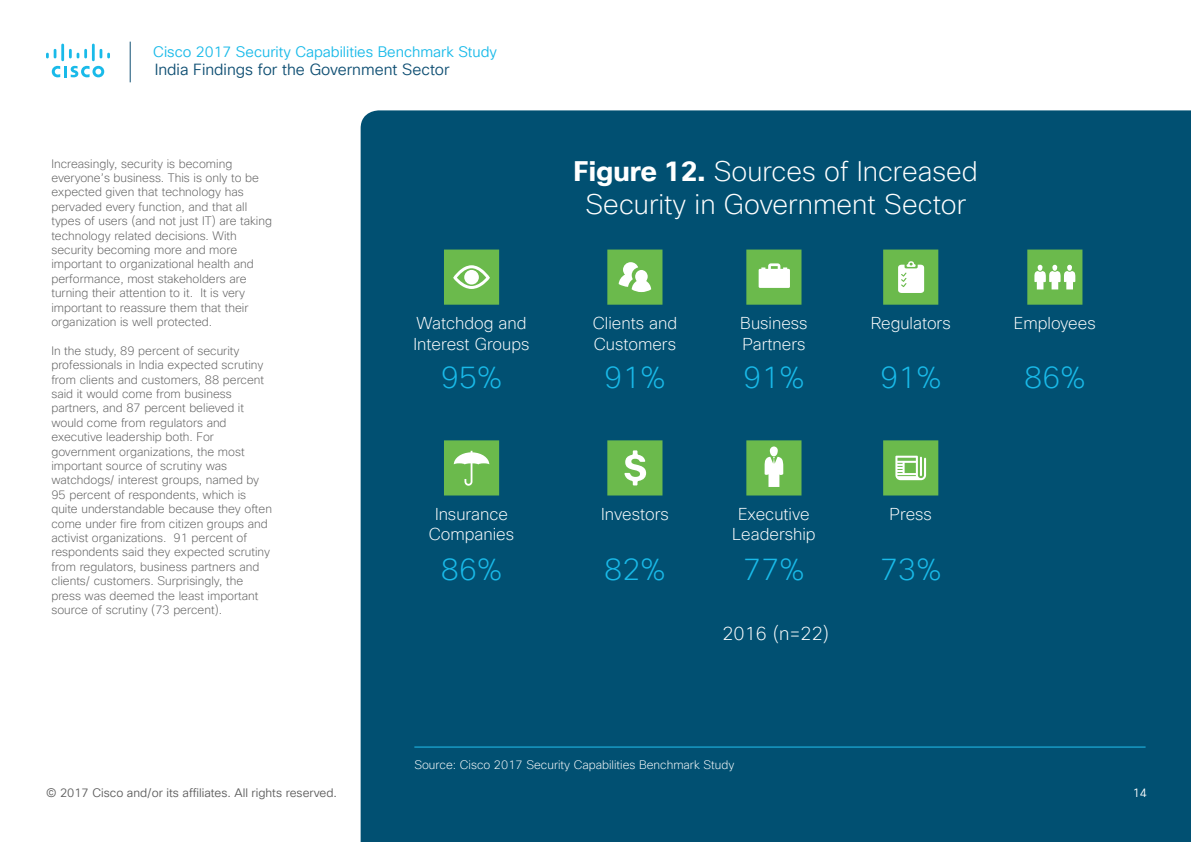
<style>
.page{position:relative;width:1191px;height:842px;background:#fff}
.page>*{position:absolute;margin:0;border:0;box-sizing:border-box;transform-origin:0 0}
.t1{font:200 30.3px "Cisco Sans TT";color:#19bae9}
.t2{font:200 27.6px/33.1px "Cisco Sans TT";color:#fff;text-align:center}
.t3{font:200 18.6px "Cisco Sans TT";color:#fff}
.t4{font:200 16.8px/20.2px "Cisco Sans TT";color:#fff}
.t5{font:15.7px "Cisco Sans TT Light";color:#0f4f73}
.t6{font:14.8px "Cisco Sans TT Light";color:#19bae9}
.t7{font:200 12px/14.4px "Cisco Sans TT";color:#5d5d5d}
.t8{font:200 12px "Cisco Sans TT";color:#fff}
.t9{font:12px "Cisco Sans TT Light";color:#5d5d5d}
.t10{font:12px "Cisco Sans TT Light";color:#fff}
.s1{font-weight:700}
</style>
<div class="page">
<div style="left:360px;top:110px;width:831px;height:732px;background:#015072"></div>
<hr style="left:414px;top:747px;width:731px;height:1px;background:#23beed">
<svg style="left:607px;top:250px;width:55px;height:55px"></svg>
<svg style="left:1027px;top:250px;width:55px;height:55px"></svg>
<svg style="left:746px;top:250px;width:55px;height:55px"></svg>
<svg style="left:444px;top:250px;width:55px;height:55px;background:#7ec264"></svg>
<svg style="left:883px;top:250px;width:55px;height:55px"></svg>
<svg style="left:746px;top:440px;width:55px;height:55px;background:#81c369"></svg>
<svg style="left:607px;top:440px;width:55px;height:55px;background:#7bc162"></svg>
<svg style="left:444px;top:440px;width:55px;height:55px;background:#7cc161"></svg>
<svg style="left:883px;top:440px;width:55px;height:55px;background:#7ec265"></svg>
<svg style="left:52px;top:66px;width:52px;height:11px"></svg>
<svg style="left:46px;top:49px;width:10px;height:9px"></svg>
<hr style="left:61px;top:44px;width:3px;height:17px;background:#19bae9">
<svg style="left:69px;top:49px;width:18px;height:9px"></svg>
<hr style="left:92px;top:44px;width:3px;height:17px;background:#19bae9">
<svg style="left:100px;top:49px;width:10px;height:9px"></svg>
<hr style="left:130px;top:42px;width:1px;height:40px;background:#0f4f73">
<p class="t6" style="left:153px;top:43px;width:345px">Cisco 2017 Security Capabilities Benchmark Study</p>
<h3 class="t5" style="left:155px;top:59px;width:296px">India Findings for the Government Sector</h3>
<p class="t7" style="left:51px;top:156px;width:222px">Increasingly, security is becoming everyone’s business. This is only to be expected given that technology has pervaded every function, and that all types of users (and not just IT) are taking technology related decisions. With security becoming more and more important to organizational health and performance, most stakeholders are turning their attention to it. It is very important to reassure them that their organization is well protected.</p>
<p class="t7" style="left:51px;top:344px;width:222px">In the study, 89 percent of security professionals in India expected scrutiny from clients and customers, 88 percent said it would come from business partners, and 87 percent believed it would come from regulators and executive leadership both. For government organizations, the most important source of scrutiny was watchdogs/ interest groups, named by 95 percent of respondents, which is quite understandable because they often come under fire from citizen groups and activist organizations. 91 percent of respondents said they expected scrutiny from regulators, business partners and clients/ customers. Surprisingly, the press was deemed the least important source of scrutiny (73 percent).</p>
<h3 class="t4" style="left:413px;top:314px;width:117px">Watchdog and<br>Interest Groups</h3>
<h1 class="t1" style="left:441px;top:358px;width:63px">95%</h1>
<h2 class="t2" style="left:573px;top:155px;width:406px"><span class="s1">Figure 12.</span> Sources of Increased<br>Security in Government Sector</h2>
<h3 class="t4" style="left:593px;top:314px;width:86px">Clients and<br>Customers</h3>
<h3 class="t4" style="left:740px;top:314px;width:69px">Business<br>Partners</h3>
<h3 class="t4" style="left:870px;top:314px;width:81px">Regulators</h3>
<h3 class="t4" style="left:1014px;top:314px;width:83px">Employees</h3>
<h1 class="t1" style="left:604px;top:358px;width:63px">91%</h1>
<h1 class="t1" style="left:743px;top:358px;width:63px">91%</h1>
<h1 class="t1" style="left:880px;top:358px;width:63px">91%</h1>
<h1 class="t1" style="left:1024px;top:358px;width:63px">86%</h1>
<h3 class="t4" style="left:429px;top:505px;width:87px;text-align:center">Insurance<br>Companies</h3>
<h1 class="t1" style="left:441px;top:550px;width:63px">86%</h1>
<h3 class="t4" style="left:601px;top:505px;width:69px">Investors</h3>
<h3 class="t4" style="left:732px;top:505px;width:85px;text-align:center">Executive<br>Leadership</h3>
<h3 class="t4" style="left:889px;top:505px;width:44px">Press</h3>
<h1 class="t1" style="left:604px;top:550px;width:63px">82%</h1>
<h1 class="t1" style="left:743px;top:550px;width:63px">77%</h1>
<h1 class="t1" style="left:880px;top:550px;width:63px">73%</h1>
<h3 class="t3" style="left:722px;top:622px;width:108px">2016 (n=22)</h3>
<p class="t8" style="left:414px;top:756px;width:321px">Source: Cisco 2017 Security Capabilities Benchmark Study</p>
<p class="t9" style="left:46px;top:785px;width:293px">© 2017 Cisco and/or its affiliates. All rights reserved.</p>
<p class="t10" style="left:1132px;top:785px;width:16px">14</p>
</div>
